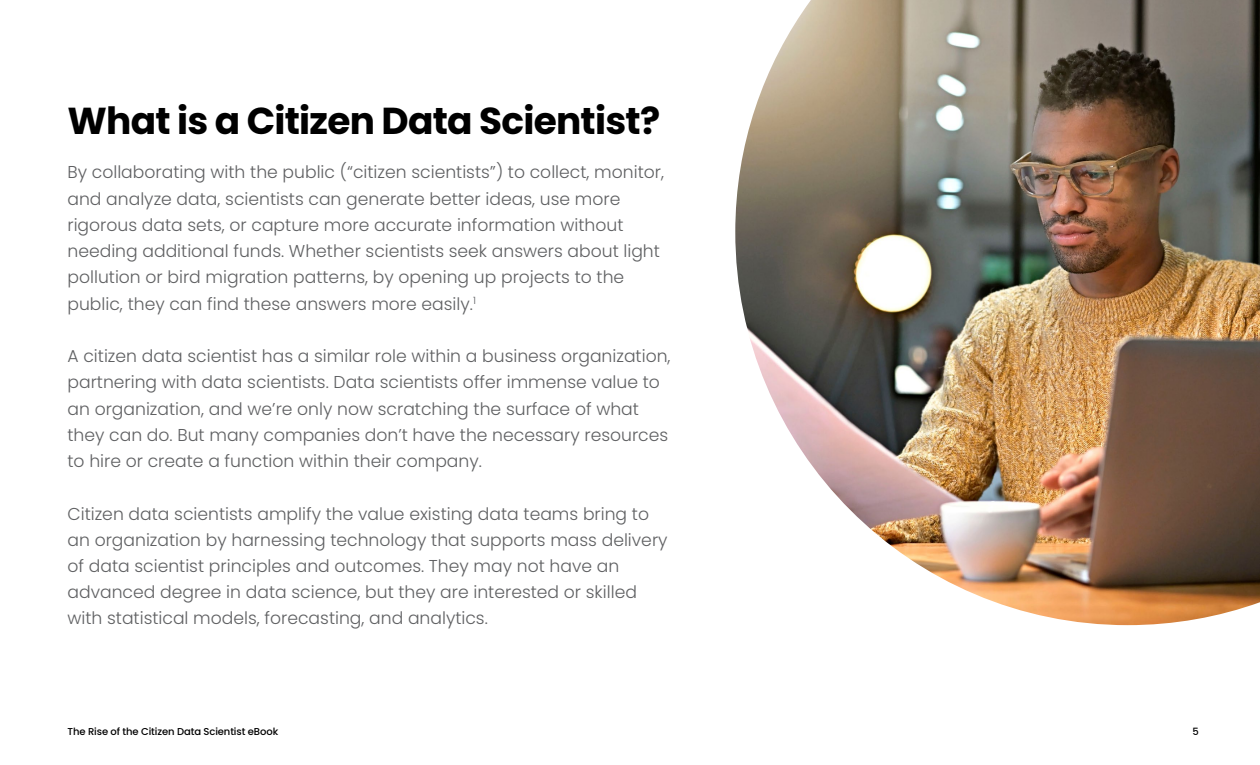
<style>
.page{position:relative;width:1260px;height:765px;background:#fff}
.page>*{position:absolute;margin:0;border:0;box-sizing:border-box;transform-origin:0 0}
.t1{font:700 37.5px "Poppins";letter-spacing:-.02em;color:#000}
.t2{font:300 17.25px/26.2px "Poppins";color:#5f6062}
.t3{font:500 10px "Poppins";letter-spacing:-.01em;color:#000}
</style>
<div class="page">
<img style="left:735px;top:0;width:525px;height:625px">
<h1 class="t1" style="left:68px;top:99px;width:594px">What is a Citizen Data Scientist?</h1>
<p class="t2" style="left:68px;top:159px;width:598px">By collaborating with the public (“citizen scientists”) to collect, monitor, and analyze data, scientists can generate better ideas, use more rigorous data sets, or capture more accurate information without needing additional funds. Whether scientists seek answers about light pollution or bird migration patterns, by opening up projects to the public, they can find these answers more easily.<sup>1</sup></p>
<p class="t2" style="left:68px;top:343px;width:605px">A citizen data scientist has a similar role within a business organization, partnering with data scientists. Data scientists offer immense value to an organization, and we’re only now scratching the surface of what they can do. But many companies don’t have the necessary resources to hire or create a function within their company.</p>
<p class="t2" style="left:68px;top:500px;width:602px">Citizen data scientists amplify the value existing data teams bring to an organization by harnessing technology that supports mass delivery of data scientist principles and outcomes. They may not have an advanced degree in data science, but they are interested or skilled with statistical models, forecasting, and analytics.</p>
<p class="t3" style="left:68px;top:726px;width:212px">The Rise of the Citizen Data Scientist eBook</p>
<p class="t3" style="left:1192px;top:726px;width:8px">5</p>
</div>
